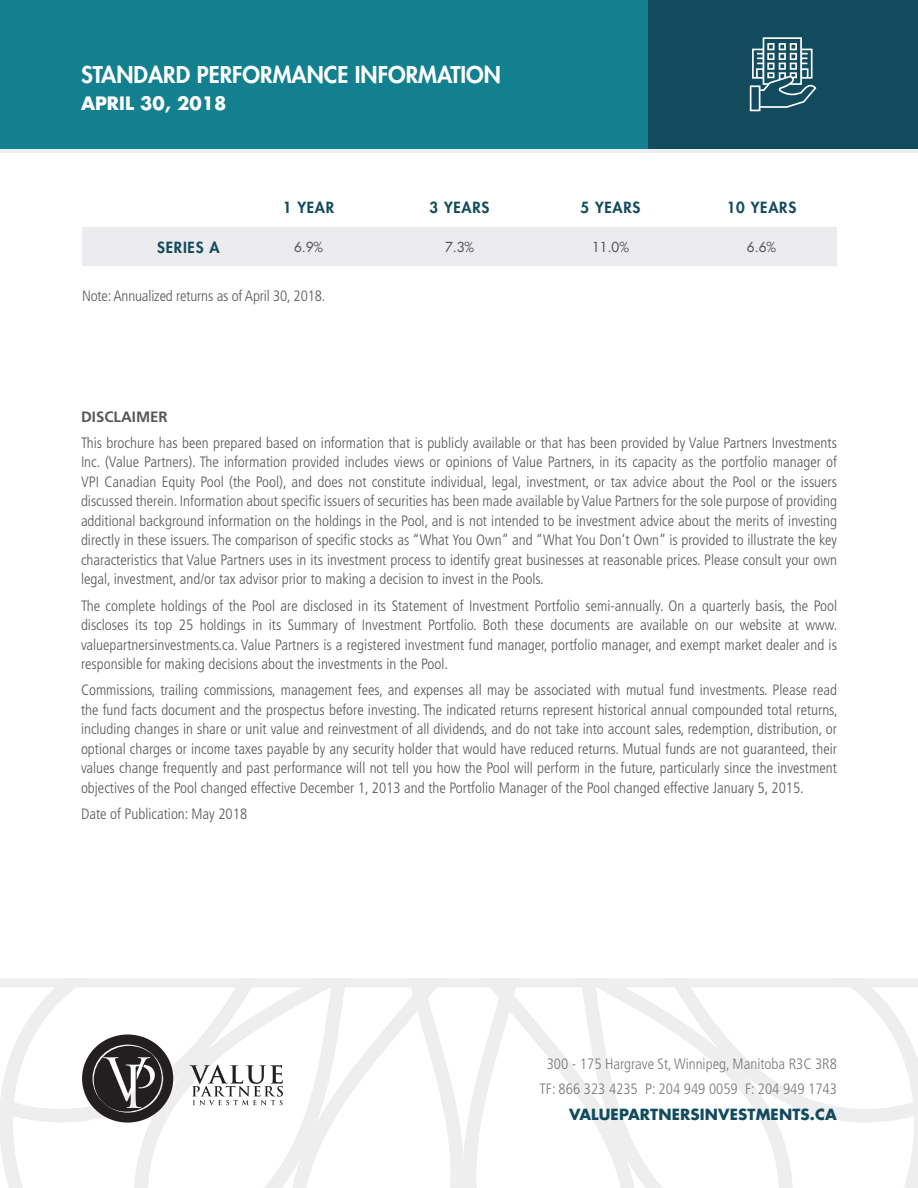
<style>
.page{position:relative;width:918px;height:1188px;background:#fff}
.page>*{position:absolute;margin:0;border:0;box-sizing:border-box;transform-origin:0 0}
.headers{font:800 22.5px "Futura Std";color:#fff}
.subheader{font:700 18px "Futura Std";color:#fff}
.disclaimer{font:300 condensed 15px/19.5px "Frutiger LT Std";color:#57585a;text-align:justify}
.body{font:300 condensed 15px "Frutiger LT Std";color:#76787b}
.table_footer{font:300 condensed 15px "Frutiger LT Std";letter-spacing:-.01em;color:#57585a}
.table_headers{font:800 15px "Futura Std";letter-spacing:.05em;color:#124b5e}
.subheader-2{font:700 15px "Futura Std";letter-spacing:.01em;color:#124b5e}
.disclaimer-2{font:700 15px "Frutiger LT Std";color:#57585a}
.table_content{font:500 13.5px "Futura Std";color:#57585a}
</style>
<div class="page">
<svg style="left:0;top:148px;width:918px;height:5px;background:#c2d4d8"></svg>
<div style="left:606px;top:0;width:312px;height:148px;background:#124b5e"></div>
<div style="left:0;top:0;width:648px;height:148px;background:#12808e"></div>
<svg style="left:0;top:978px;width:918px;height:210px"></svg>
<div style="left:82px;top:227px;width:755px;height:39px;background:#ececee"></div>
<svg style="left:189px;top:1065px;width:94px;height:40px"></svg>
<svg style="left:82px;top:1034px;width:91px;height:89px"></svg>
<svg style="left:750px;top:37px;width:66px;height:74px"></svg>
<p class="headers" style="left:81px;top:60px;width:422px">STANDARD PERFORMANCE INFORMATION</p>
<p class="subheader" style="left:81px;top:91px;width:147px">APRIL 30, 2018</p>
<p class="table_headers" style="left:283px;top:198px;width:53px">1 YEAR</p>
<p class="table_headers" style="left:430px;top:198px;width:62px">3 YEARS</p>
<p class="table_headers" style="left:581px;top:198px;width:62px">5 YEARS</p>
<p class="table_headers" style="left:727px;top:198px;width:71px">10 YEARS</p>
<p class="table_headers" style="left:157px;top:238px;width:64px">SERIES A</p>
<p class="table_content" style="left:294px;top:238px;width:31px">6.9%</p>
<p class="table_content" style="left:445px;top:238px;width:31px">7.3%</p>
<p class="table_content" style="left:592px;top:238px;width:38px">11.0%</p>
<p class="table_content" style="left:747px;top:238px;width:31px">6.6%</p>
<p class="table_footer" style="left:82px;top:287px;width:245px">Note: Annualized returns as of April 30, 2018.</p>
<p class="disclaimer-2" style="left:81px;top:408px;width:88px">DISCLAIMER</p>
<p class="disclaimer" style="left:81px;top:433px;width:758px">This brochure has been prepared based on information that is publicly available or that has been provided by Value Partners Investments Inc. (Value Partners). The information provided includes views or opinions of Value Partners, in its capacity as the portfolio manager of VPI Canadian Equity Pool (the Pool), and does not constitute individual, legal, investment, or tax advice about the Pool or the issuers discussed therein. Information about specific issuers of securities has been made available by Value Partners for the sole purpose of providing additional background information on the holdings in the Pool, and is not intended to be investment advice about the merits of investing directly in these issuers. The comparison of specific stocks as “What You Own” and “What You Don’t Own” is provided to illustrate the key characteristics that Value Partners uses in its investment process to identify great businesses at reasonable prices. Please consult your own legal, investment, and/or tax advisor prior to making a decision to invest in the Pools.</p>
<p class="disclaimer" style="left:81px;top:596px;width:758px">The complete holdings of the Pool are disclosed in its Statement of Investment Portfolio semi-annually. On a quarterly basis, the Pool discloses its top 25 holdings in its Summary of Investment Portfolio. Both these documents are available on our website at www. valuepartnersinvestments.ca. Value Partners is a registered investment fund manager, portfolio manager, and exempt market dealer and is responsible for making decisions about the investments in the Pool.</p>
<p class="disclaimer" style="left:81px;top:681px;width:758px">Commissions, trailing commissions, management fees, and expenses all may be associated with mutual fund investments. Please read the fund facts document and the prospectus before investing. The indicated returns represent historical annual compounded total returns, including changes in share or unit value and reinvestment of all dividends, and do not take into account sales, redemption, distribution, or optional charges or income taxes payable by any security holder that would have reduced returns. Mutual funds are not guaranteed, their values change frequently and past performance will not tell you how the Pool will perform in the future, particularly since the investment objectives of the Pool changed effective December 1, 2013 and the Portfolio Manager of the Pool changed effective January 5, 2015.</p>
<p class="disclaimer" style="left:81px;top:804px;width:168px">Date of Publication: May 2018</p>
<p class="body" style="left:547px;top:1056px;width:292px">300 - 175 Hargrave St, Winnipeg, Manitoba R3C 3R8</p>
<p class="subheader-2" style="left:569px;top:1104px;width:269px">VALUEPARTNERSINVESTMENTS.CA</p>
<p class="body" style="left:540px;top:1080px;width:299px">TF: 866 323 4235 P: 204 949 0059 F: 204 949 1743</p>
</div>
